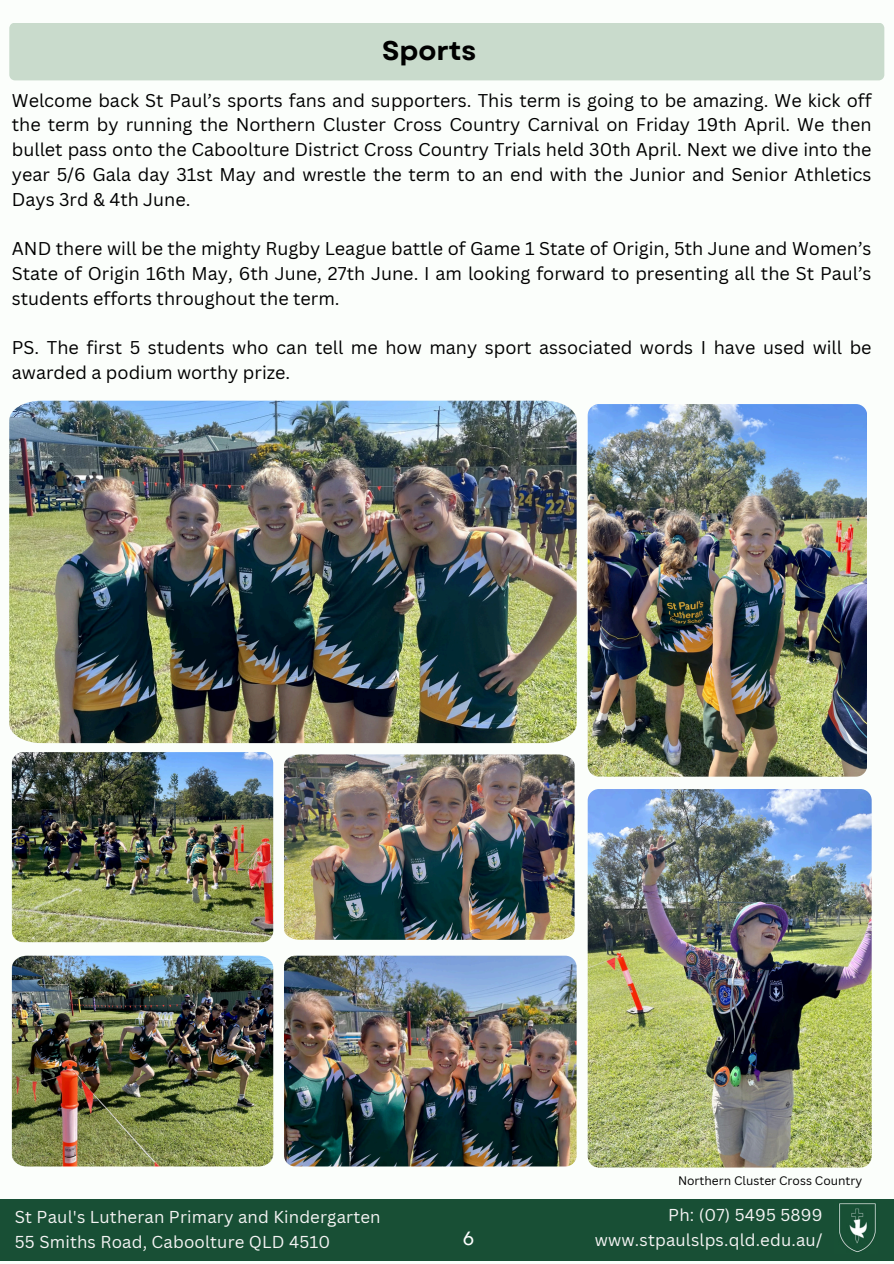
<style>
.page{position:relative;width:894px;height:1264px;background:#fff}
.page>*{position:absolute;margin:0;border:0;box-sizing:border-box;transform-origin:0 0}
.t1{font:700 27px "Garet";color:#000}
.t2{font:18px/24.8px "Canva Sans";color:#000;text-align:justify}
.t3{font:18px "Klein Text";color:#fff}
.t4{font:16.8px/24.8px "Canva Sans";letter-spacing:.01em;color:#f5f4f4}
.t5{font:12px "Canva Sans";color:#000}
</style>
<div class="page">
<div style="left:0;top:0;width:893px;height:1263px;background:#fbfefb"></div>
<div style="left:0;top:1199px;width:893px;height:61px;background:#184f35"></div>
<img style="left:839px;top:1203px;width:37px;height:49px">
<div style="left:9px;top:23px;width:875px;height:57px;background:#c9dbcc"></div>
<img style="left:9px;top:400px;width:567px;height:343px">
<img style="left:12px;top:955px;width:261px;height:211px">
<img style="left:284px;top:754px;width:290px;height:185px">
<img style="left:12px;top:752px;width:261px;height:190px;border-radius:11px">
<img style="left:587px;top:404px;width:279px;height:372px;border-radius:11px">
<img style="left:587px;top:789px;width:284px;height:378px;border-radius:11px">
<img style="left:284px;top:955px;width:292px;height:211px;border-radius:11px">
<p class="t1" style="left:382px;top:31px;width:96px">Sports</p>
<h2 class="t2" style="left:12px;top:87px;width:861px">Welcome back St Paul’s sports fans and supporters. This term is going to be amazing. We kick off the term by running the Northern Cluster Cross Country Carnival on Friday 19th April. We then bullet pass onto the Caboolture District Cross Country Trials held 30th April. Next we dive into the year 5/6 Gala day 31st May and wrestle the term to an end with the Junior and Senior Athletics Days 3rd &amp; 4th June.</h2>
<p class="t2" style="left:12px;top:236px;width:861px">AND there will be the mighty Rugby League battle of Game 1 State of Origin, 5th June and Women’s State of Origin 16th May, 6th June, 27th June. I am looking forward to presenting all the St Paul’s students efforts throughout the term.</p>
<p class="t2" style="left:12px;top:335px;width:861px">PS. The first 5 students who can tell me how many sport associated words I have used will be awarded a podium worthy prize.</p>
<p class="t5" style="left:677px;top:1172px;width:186px">Northern Cluster Cross Country</p>
<h1 class="t4" style="left:15px;top:1203px;width:367px">St Paul's Lutheran Primary and Kindergarten<br>55 Smiths Road, Caboolture QLD 4510</h1>
<h2 class="t4" style="left:594px;top:1202px;width:229px;text-align:right">Ph: (07) 5495 5899 www.stpaulslps.qld.edu.au/</h2>
<h2 class="t3" style="left:462px;top:1229px;width:13px">6</h2>
</div>
